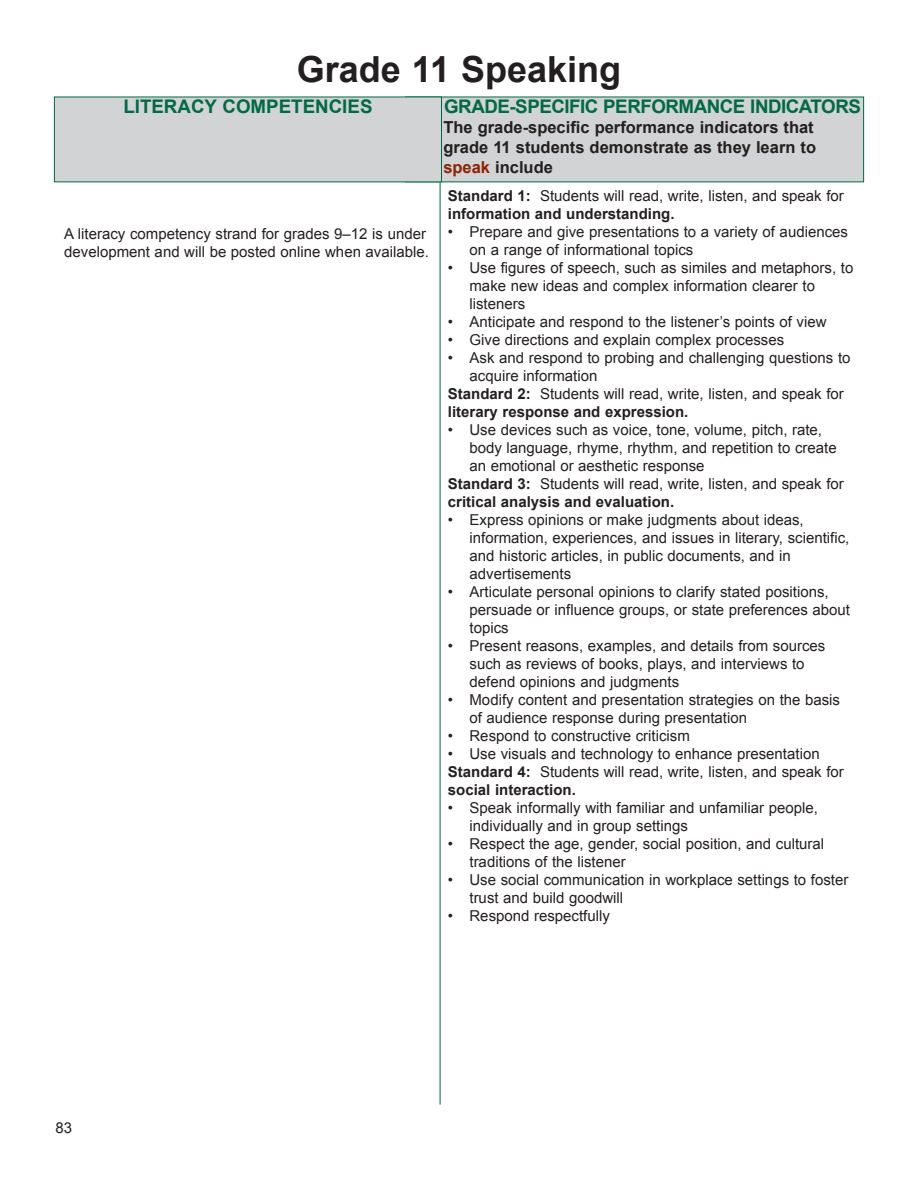
<style>
.page{position:relative;width:918px;height:1188px;background:#fff}
.page>*{position:absolute;margin:0;border:0;box-sizing:border-box;transform-origin:0 0}
.t1{font:700 36px "Arial";color:#231f20}
.t2{font:700 18.75px "Arial";letter-spacing:-.025em;color:#006a44}
.t3{font:700 18.75px "Arial";color:#006a44}
.t4{font:700 16.5px/19.8px "Arial";color:#231f20}
.t5{font:15px/18px "Arial";color:#231f20}
.t6{font:700 15px "Arial";color:#231f20}
.s1{color:#8b2305}
.s2{font-weight:700}
</style>
<div class="page">
<div style="left:405px;top:97px;width:459px;height:85px;background:#d1d3d4"></div>
<div style="left:54px;top:97px;width:388px;height:85px;background:#d1d3d4"></div>
<hr style="left:440px;top:182px;width:1px;height:923px;background:#006a44">
<h1 class="t1" style="left:297px;top:49px;width:326px">Grade 11 Speaking</h1>
<p class="t3" style="left:123px;top:96px;width:251px">LITERACY COMPETENCIES</p>
<p class="t2" style="left:444px;top:96px;width:418px">GRADE-SPECIFIC PERFORMANCE INDICATORS</p>
<p class="t4" style="left:443px;top:118px;width:374px">The grade-specific performance indicators that grade 11 students demonstrate as they learn to <span class="s1">speak</span> include</p>
<p class="t5" style="left:64px;top:225px;width:366px">A literacy competency strand for grades 9–12 is under development and will be posted online when available.</p>
<p class="t5" style="left:448px;top:187px;width:397px"><span class="s2">Standard 1:</span> Students will read, write, listen, and speak for <span class="s2">information and understanding.</span></p>
<p class="t5" style="left:470px;top:223px;width:380px;text-indent:-22px">• Prepare and give presentations to a variety of audiences on a range of informational topics</p>
<p class="t5" style="left:470px;top:259px;width:385px;text-indent:-22px">• Use figures of speech, such as similes and metaphors, to make new ideas and complex information clearer to listeners</p>
<p class="t5" style="left:448px;top:313px;width:380px">• Anticipate and respond to the listener’s points of view</p>
<p class="t5" style="left:448px;top:331px;width:338px">• Give directions and explain complex processes</p>
<p class="t5" style="left:448px;top:349px;width:404px">• Ask and respond to probing and challenging questions to</p>
<p class="t5" style="left:470px;top:367px;width:129px">acquire information</p>
<p class="t5" style="left:448px;top:385px;width:397px"><span class="s2">Standard 2:</span> Students will read, write, listen, and speak for</p>
<p class="t6" style="left:448px;top:404px;width:242px">literary response and expression.</p>
<p class="t5" style="left:448px;top:421px;width:376px">• Use devices such as voice, tone, volume, pitch, rate,</p>
<p class="t5" style="left:470px;top:439px;width:369px">body language, rhyme, rhythm, and repetition to create</p>
<p class="t5" style="left:470px;top:457px;width:237px">an emotional or aesthetic response</p>
<p class="t5" style="left:448px;top:475px;width:397px"><span class="s2">Standard 3:</span> Students will read, write, listen, and speak for</p>
<p class="t6" style="left:448px;top:494px;width:228px">critical analysis and evaluation.</p>
<p class="t5" style="left:470px;top:511px;width:381px;text-indent:-22px">• Express opinions or make judgments about ideas, information, experiences, and issues in literary, scientific, and historic articles, in public documents, and in advertisements</p>
<p class="t5" style="left:470px;top:583px;width:382px;text-indent:-22px">• Articulate personal opinions to clarify stated positions, persuade or influence groups, or state preferences about topics</p>
<p class="t5" style="left:470px;top:637px;width:357px;text-indent:-22px">• Present reasons, examples, and details from sources such as reviews of books, plays, and interviews to defend opinions and judgments</p>
<p class="t5" style="left:470px;top:691px;width:372px;text-indent:-22px">• Modify content and presentation strategies on the basis of audience response during presentation</p>
<p class="t5" style="left:448px;top:727px;width:244px">• Respond to constructive criticism</p>
<p class="t5" style="left:448px;top:745px;width:397px">• Use visuals and technology to enhance presentation<br><span class="s2">Standard 4:</span> Students will read, write, listen, and speak for <span class="s2">social interaction.</span></p>
<p class="t5" style="left:470px;top:799px;width:350px;text-indent:-22px">• Speak informally with familiar and unfamiliar people, individually and in group settings</p>
<p class="t5" style="left:470px;top:835px;width:356px;text-indent:-22px">• Respect the age, gender, social position, and cultural traditions of the listener</p>
<p class="t5" style="left:470px;top:871px;width:380px;text-indent:-22px">• Use social communication in workplace settings to foster trust and build goodwill</p>
<p class="t5" style="left:448px;top:907px;width:164px">• Respond respectfully</p>
<p class="t5" style="left:56px;top:1119px;width:18px">83</p>
</div>
